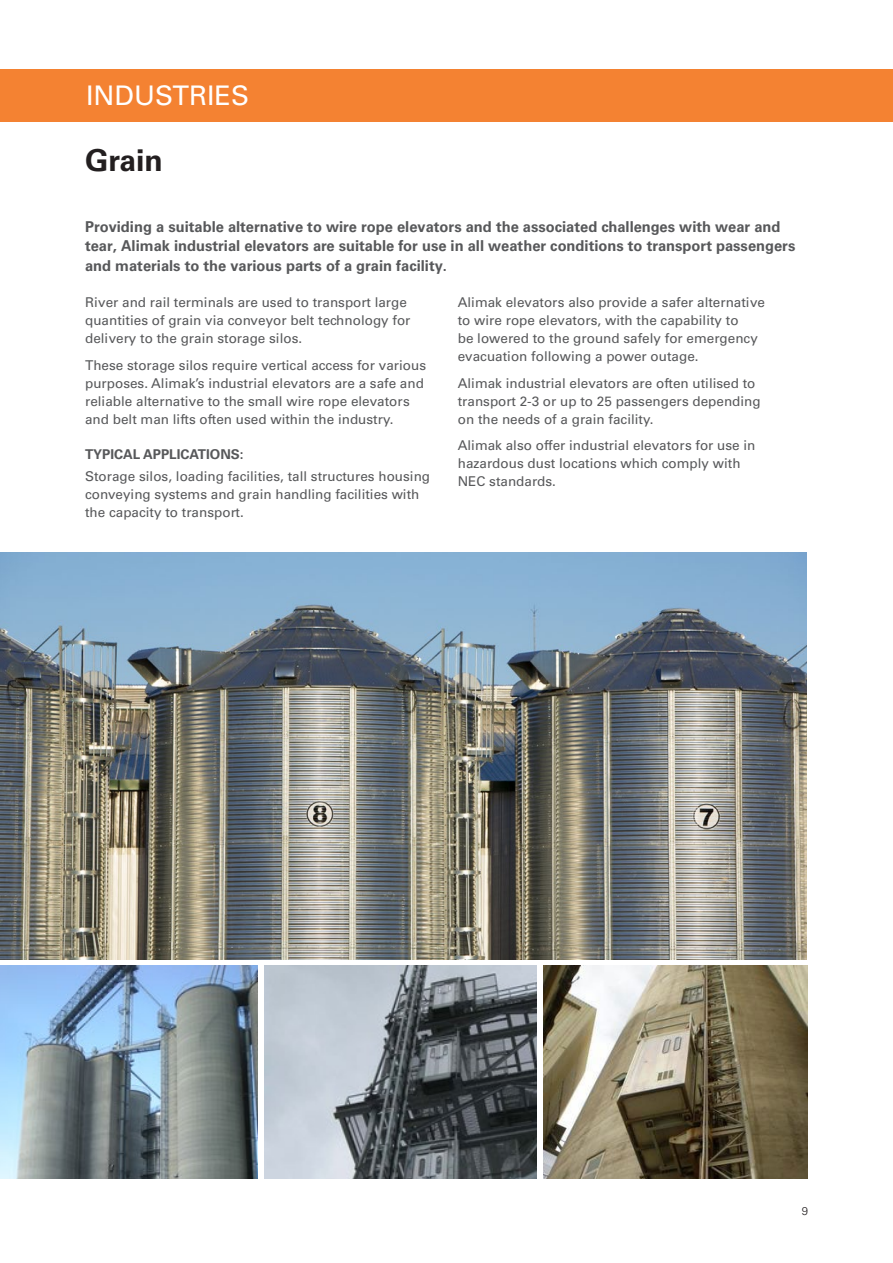
<style>
.page{position:relative;width:893px;height:1263px;background:#fff}
.page>*{position:absolute;margin:0;border:0;box-sizing:border-box;transform-origin:0 0}
.t1{font:700 30px "Univers LT Std";color:#231f20}
.t2{font:27px "Univers LT Std";color:#fff}
.Introduction_text{font:700 15px/19.5px "Univers LT Std";color:#57585a}
.Regular_text{font:13.5px/18px "Univers LT Std";color:#57585a}
.Headline{font:700 13.5px "Univers LT Std";color:#57585a}
.t3{font:300 11.25px "Univers LT Std";color:#231f20}
</style>
<div class="page">
<div style="left:0;top:69px;width:893px;height:52px;background:#f48232"></div>
<img style="left:0;top:553px;width:807px;height:406px">
<img style="left:0;top:965px;width:258px;height:214px">
<img style="left:265px;top:965px;width:271px;height:214px">
<img style="left:543px;top:965px;width:265px;height:214px">
<h2 class="t2" style="left:86px;top:79px;width:164px">INDUSTRIES</h2>
<p class="t1" style="left:85px;top:142px;width:79px">Grain</p>
<p class="Introduction_text" style="left:85px;top:217px;width:712px">Providing a suitable alternative to wire rope elevators and the associated challenges with wear and tear, Alimak industrial elevators are suitable for use in all weather conditions to transport passengers and materials to the various parts of a grain facility.</p>
<p class="Regular_text" style="left:85px;top:294px;width:327px">River and rail terminals are used to transport large quantities of grain via conveyor belt technology for delivery to the grain storage silos.</p>
<p class="Regular_text" style="left:85px;top:356px;width:343px">These storage silos require vertical access for various purposes. Alimak’s industrial elevators are a safe and reliable alternative to the small wire rope elevators and belt man lifts often used within the industry.</p>
<p class="Headline" style="left:85px;top:446px;width:160px">TYPICAL APPLICATIONS:</p>
<p class="Regular_text" style="left:85px;top:467px;width:347px">Storage silos, loading facilities, tall structures housing conveying systems and grain handling facilities with the capacity to transport.</p>
<p class="Regular_text" style="left:458px;top:294px;width:309px">Alimak elevators also provide a safer alternative to wire rope elevators, with the capability to<br>be lowered to the ground safely for emergency evacuation following a power outage.</p>
<p class="Regular_text" style="left:458px;top:374px;width:304px">Alimak industrial elevators are often utilised to transport 2-3 or up to 25 passengers depending on the needs of a grain facility.</p>
<p class="Regular_text" style="left:458px;top:437px;width:299px">Alimak also offer industrial elevators for use in hazardous dust locations which comply with<br>NEC standards.</p>
<p class="t3" style="left:802px;top:1204px;width:8px">9</p>
</div>
